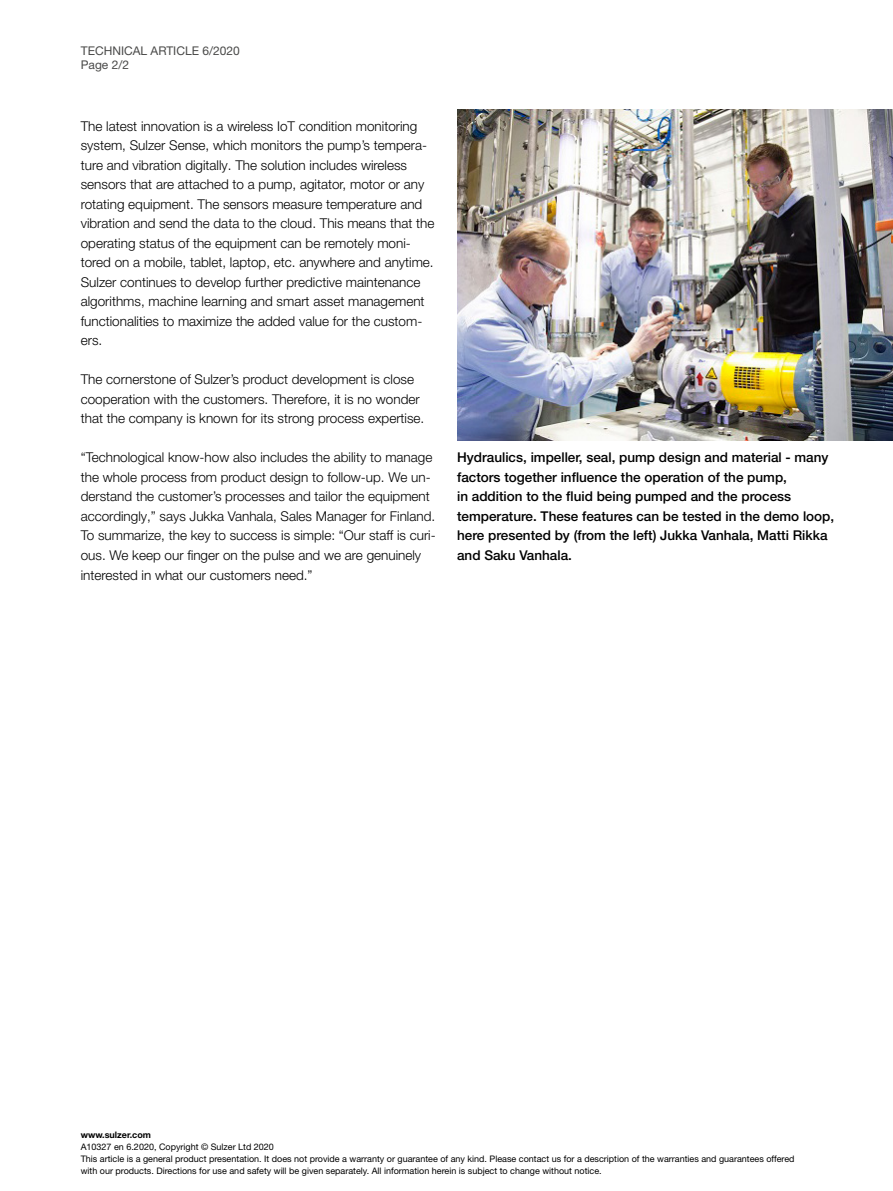
<style>
.page{position:relative;width:893px;height:1191px;background:#fff}
.page>*{position:absolute;margin:0;border:0;box-sizing:border-box;transform-origin:0 0}
.Body_text{font:300 13.5px/19.5px "Helvetica Neue LT Pro";color:#000}
.t1{font:500 13.5px/19.5px "Helvetica Neue LT Pro";color:#000}
.Cover_title{font:12px "Helvetica Neue LT Pro";color:#4a4a49}
.Disclaimer{font:9px/12px "Helvetica Neue LT Pro";color:#000}
.Disclaimer-2{font:700 9px "Helvetica Neue LT Pro";color:#000}
</style>
<div class="page">
<img style="left:457px;top:109px;width:436px;height:332px">
<p class="Cover_title" style="left:81px;top:43px;width:160px">TECHNICAL ARTICLE 6/2020</p>
<p class="Cover_title" style="left:81px;top:58px;width:50px">Page 2/2</p>
<p class="Body_text" style="left:81px;top:116px;width:355px">The latest innovation is a wireless IoT condition monitoring system, Sulzer Sense, which monitors the pump’s tempera&shy;ture and vibration digitally. The solution includes wireless sensors that are attached to a pump, agitator, motor or any rotating equipment. The sensors measure temperature and vibration and send the data to the cloud. This means that the operating status of the equipment can be remotely moni&shy;tored on a mobile, tablet, laptop, etc. anywhere and anytime.<br>Sulzer continues to develop further predictive maintenance algorithms, machine learning and smart asset management functionalities to maximize the added value for the custom&shy;ers.</p>
<p class="Body_text" style="left:81px;top:369px;width:345px">The cornerstone of Sulzer’s product development is close cooperation with the customers. Therefore, it is no wonder that the company is known for its strong process expertise.</p>
<p class="Body_text" style="left:81px;top:447px;width:357px">“Technological know-how also includes the ability to manage the whole process from product design to follow-up. We un&shy;derstand the customer’s processes and tailor the equipment accordingly,” says Jukka Vanhala, Sales Manager for Finland.<br>To summarize, the key to success is simple: “Our staff is curi&shy;ous. We keep our finger on the pulse and we are genuinely interested in what our customers need.”</p>
<p class="t1" style="left:457px;top:448px;width:379px">Hydraulics, impeller, seal, pump design and material - many factors together influence the operation of the pump,<br>in addition to the fluid being pumped and the process temperature. These features can be tested in the demo loop, here presented by (from the left) Jukka Vanhala, Matti Rikka and Saku Vanhala.</p>
<p class="Disclaimer-2" style="left:81px;top:1129px;width:72px">www.sulzer.com</p>
<p class="Disclaimer" style="left:81px;top:1140px;width:195px">A10327 en 6.2020, Copyright © Sulzer Ltd 2020</p>
<p class="Disclaimer" style="left:81px;top:1152px;width:715px">This article is a general product presentation. It does not provide a warranty or guarantee of any kind. Please contact us for a description of the warranties and guarantees offered with our products. Directions for use and safety will be given separately. All information herein is subject to change without notice.</p>
</div>
